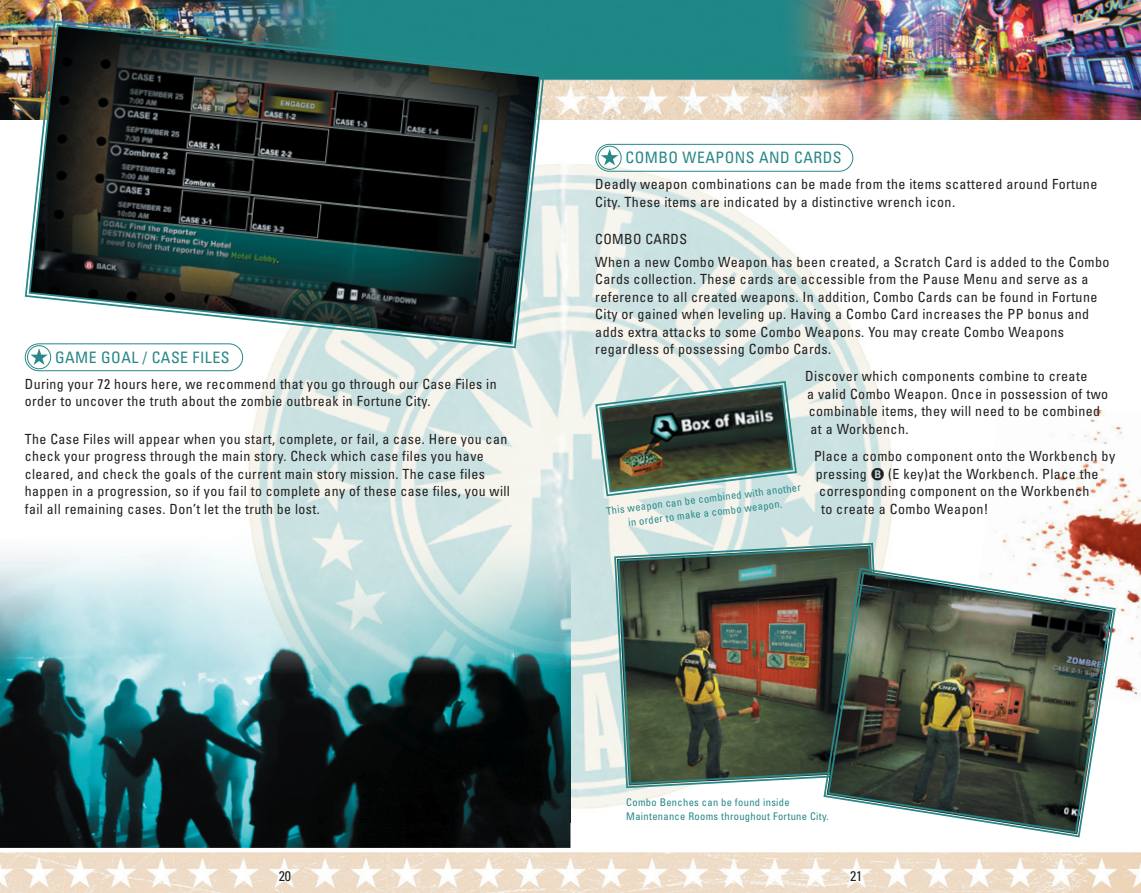
<style>
.page{position:relative;width:1141px;height:893px;background:#fff}
.page>*{position:absolute;margin:0;border:0;box-sizing:border-box;transform-origin:0 0}
.t1{font:condensed 15.75px "Univers";letter-spacing:.03em;color:#288788}
.t2{font:condensed 14px/17.5px "Univers";letter-spacing:.03em;color:#231f20}
.t3{font:condensed 10.5px/14px "Univers";letter-spacing:.03em;color:#288788}
</style>
<div class="page">
<img style="left:234px;top:149px;width:659px;height:674px">
<img style="left:0;top:853px;width:1141px;height:40px">
<img style="left:0;top:0;width:1141px;height:119px">
<img style="left:0;top:525px;width:570px;height:323px">
<img style="left:993px;top:409px;width:148px;height:289px">
<div style="left:595px;top:144px;width:258px;height:28px;border:1px solid #288788;border-radius:14px"></div>
<svg style="left:601px;top:149px;width:17px;height:16px"></svg>
<div style="left:598px;top:146px;width:24px;height:24px;border:1px solid #288788;border-radius:50%"></div>
<div style="left:25px;top:343px;width:218px;height:28px;border:1px solid #288788;border-radius:14px"></div>
<svg style="left:30px;top:349px;width:18px;height:16px"></svg>
<div style="left:27px;top:345px;width:24px;height:24px;border:1px solid #288788;border-radius:50%"></div>
<img style="left:24px;top:20px;width:522px;height:329px">
<svg style="left:28px;top:24px;width:514px;height:321px;background:#344543"></svg>
<svg style="left:594px;top:380px;width:204px;height:117px;background:#69786e"></svg>
<img style="left:613px;top:542px;width:273px;height:247px">
<div style="left:618px;top:546px;width:263px;height:238px;border:2px solid #288788;border-radius:12px"></div>
<svg style="left:822px;top:567px;width:295px;height:271px"></svg>
<img style="left:826px;top:571px;width:287px;height:263px">
<svg style="left:872px;top:468px;width:12px;height:12px"></svg>
<p class="t1" style="left:55px;top:347px;width:176px">GAME GOAL / CASE FILES</p>
<p class="t2" style="left:25px;top:375px;width:473px">During your 72 hours here, we recommend that you go through our Case Files in order to uncover the truth about the zombie outbreak in Fortune City.</p>
<p class="t2" style="left:25px;top:430px;width:487px">The Case Files will appear when you start, complete, or fail, a case. Here you can check your progress through the main story. Check which case files you have cleared, and check the goals of the current main story mission. The case files happen in a progression, so if you fail to complete any of these case files, you will fail all remaining cases. Don’t let the truth be lost.</p>
<p class="t1" style="left:626px;top:148px;width:218px">COMBO WEAPONS AND CARDS</p>
<p class="t2" style="left:595px;top:175px;width:504px">Deadly weapon combinations can be made from the items scattered around Fortune<br>City. These items are indicated by a distinctive wrench icon.</p>
<p class="t2" style="left:595px;top:228px;width:516px;line-height:22.4px">COMBO CARDS<br>When a new Combo Weapon has been created, a Scratch Card is added to the Combo</p>
<p class="t2" style="left:595px;top:270px;width:504px">Cards collection. These cards are accessible from the Pause Menu and serve as a reference to all created weapons. In addition, Combo Cards can be found in Fortune City or gained when leveling up. Having a Combo Card increases the PP bonus and adds extra attacks to some Combo Weapons. You may create Combo Weapons regardless of possessing Combo Cards.</p>
<p class="t2" style="left:805px;top:367px;width:304px">Discover which components combine to create<br>a valid Combo Weapon. Once in possession of two combinable items, they will need to be combined at a Workbench.</p>
<p class="t2" style="left:814px;top:447px;width:303px">Place a combo component onto the Workbench by pressing</p>
<p class="t2" style="left:819px;top:465px;width:281px;text-indent:69px">(E key)at the Workbench. Place the corresponding component on the Workbench to create a Combo Weapon!</p>
<p class="t3" style="left:605px;top:504px;width:199px;text-align:center;rotate:-7deg">This w eapon can be com bined w ith another in order to m ake a com bo w eapon.</p>
<p class="t3" style="left:626px;top:795px;width:204px">Combo Benches can be found inside<br>Maintenance Rooms throughout Fortune City.</p>
<p class="t2" style="left:279px;top:867px;width:14px">20</p>
<p class="t2" style="left:850px;top:867px;width:14px">21</p>
</div>
